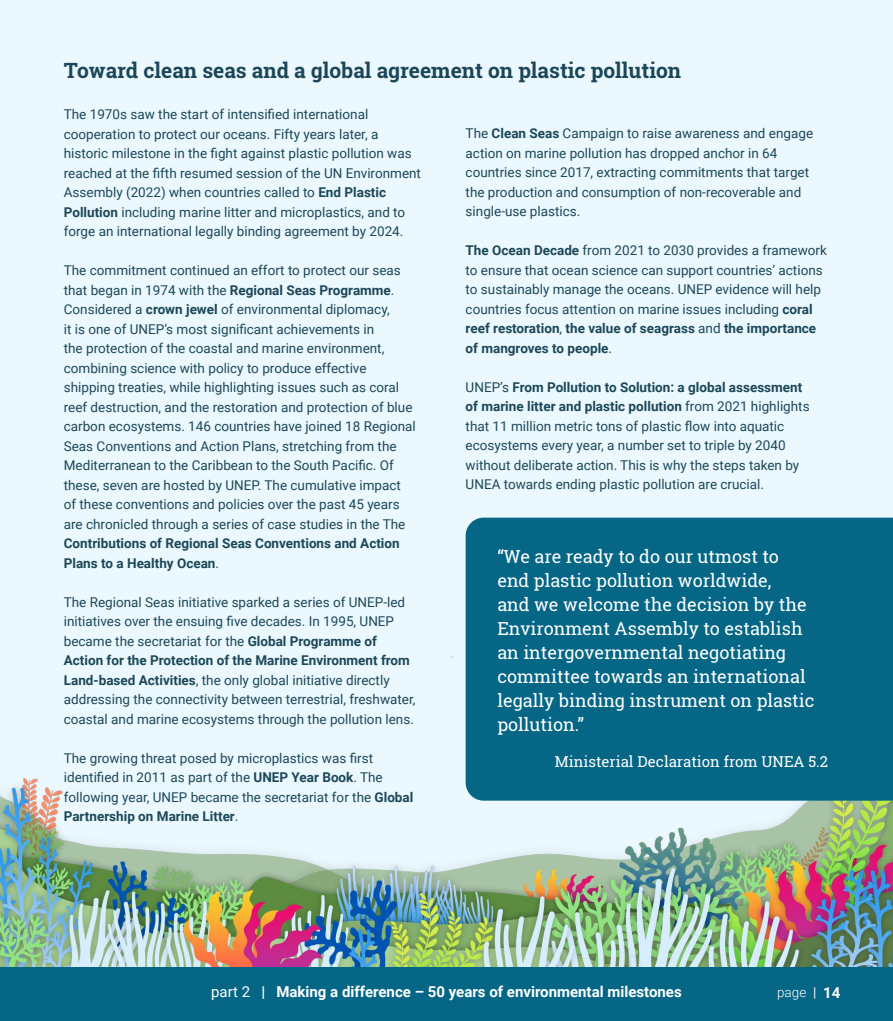
<style>
.page{position:relative;width:893px;height:1021px;background:#fff}
.page>*{position:absolute;margin:0;border:0;box-sizing:border-box;transform-origin:0 0}
.t1{font:700 21px "Roboto Slab";color:#1c4759}
.t2{font:18px/24px "Roboto Slab";color:#fff}
.t3{font:700 15px "Roboto";color:#fff}
.t4{font:15px "Roboto Slab";color:#fff}
.t5{font:13.5px/19.5px "Roboto";color:#1c4759}
.t6{font:700 13.5px/19.5px "Roboto";color:#1c4759}
.t7{font:300 13.5px "Roboto";color:#fff}
.s1{font-weight:700}
.s2{font-weight:400}
.s3{font-weight:700;font-size:15px}
</style>
<div class="page">
<div style="left:0;top:966px;width:893px;height:54px;background:#056685"></div>
<div style="left:0;top:0;width:893px;height:966px;background:#ebf9fe"></div>
<img style="left:0;top:603px;width:893px;height:363px">
<div style="left:466px;top:517px;width:427px;height:283px;background:#056685"></div>
<h1 class="t1" style="left:64px;top:56px;width:619px">Toward clean seas and a global agreement on plastic pollution</h1>
<p class="t5" style="left:64px;top:104px;width:359px">The 1970s saw the start of intensified international cooperation to protect our oceans. Fifty years later, a historic milestone in the fight against plastic pollution was reached at the fifth resumed session of the UN Environment Assembly (2022) when countries called to <span class="s1">End Plastic Pollution</span> including marine litter and microplastics, and to forge an international legally binding agreement by 2024.</p>
<p class="t5" style="left:64px;top:260px;width:353px">The commitment continued an effort to protect our seas that began in 1974 with the <span class="s1">Regional Seas Programme</span>.<br>Considered a <span class="s1">crown jewel</span> of environmental diplomacy,<br>it is one of UNEP’s most significant achievements in<br>the protection of the coastal and marine environment, combining science with policy to produce effective shipping treaties, while highlighting issues such as coral reef destruction, and the restoration and protection of blue carbon ecosystems. 146 countries have joined 18 Regional Seas Conventions and Action Plans, stretching from the Mediterranean to the Caribbean to the South Pacific. Of these, seven are hosted by UNEP. The cumulative impact of these conventions and policies over the past 45 years are chronicled through a series of case studies in the The</p>
<p class="t6" style="left:64px;top:533px;width:337px">Contributions of Regional Seas Conventions and Action<br>Plans to a Healthy Ocean<span class="s2">.</span></p>
<p class="t5" style="left:64px;top:591px;width:353px">The Regional Seas initiative sparked a series of UNEP-led initiatives over the ensuing five decades. In 1995, UNEP became the secretariat for the <span class="s1">Global Programme of Action for the Protection of the Marine Environment from Land-based Activities</span>, the only global initiative directly addressing the connectivity between terrestrial, freshwater, coastal and marine ecosystems through the pollution lens.</p>
<p class="t5" style="left:64px;top:747px;width:351px">The growing threat posed by microplastics was first identified in 2011 as part of the <span class="s1">UNEP Year Book</span>. The following year, UNEP became the secretariat for the <span class="s1">Global Partnership on Marine Litter</span>.</p>
<p class="t5" style="left:466px;top:123px;width:349px">The <span class="s1">Clean Seas</span> Campaign to raise awareness and engage action on marine pollution has dropped anchor in 64 countries since 2017, extracting commitments that target the production and consumption of non-recoverable and single-use plastics.</p>
<p class="t5" style="left:466px;top:240px;width:363px"><span class="s1">The Ocean Decade</span> from 2021 to 2030 provides a framework to ensure that ocean science can support countries’ actions to sustainably manage the oceans. UNEP evidence will help countries focus attention on marine issues including <span class="s1">coral reef restoration</span>, <span class="s1">the value of seagrass</span> and <span class="s1">the importance of mangroves to people</span>.</p>
<p class="t5" style="left:466px;top:377px;width:346px">UNEP’s <span class="s1">From Pollution to Solution: a global assessment of marine litter and plastic pollution</span> from 2021 highlights that 11 million metric tons of plastic flow into aquatic ecosystems every year, a number set to triple by 2040 without deliberate action. This is why the steps taken by UNEA towards ending plastic pollution are crucial.</p>
<p class="t2" style="left:497px;top:544px;width:319px">“We are ready to do our utmost to end plastic pollution worldwide,<br>and we welcome the decision by the<br>Environment Assembly to establish an intergovernmental negotiating committee towards an international legally binding instrument on plastic pollution.”</p>
<p class="t4" style="left:555px;top:751px;width:275px">Ministerial Declaration from UNEA 5.2</p>
<p class="t3" style="left:211px;top:981px;width:472px"><span class="s2">part 2</span> | Making a difference – 50 years of environmental milestones</p>
<p class="t7" style="left:777px;top:982px;width:65px">page <span class="s2">|</span> <span class="s3">14</span></p>
</div>
